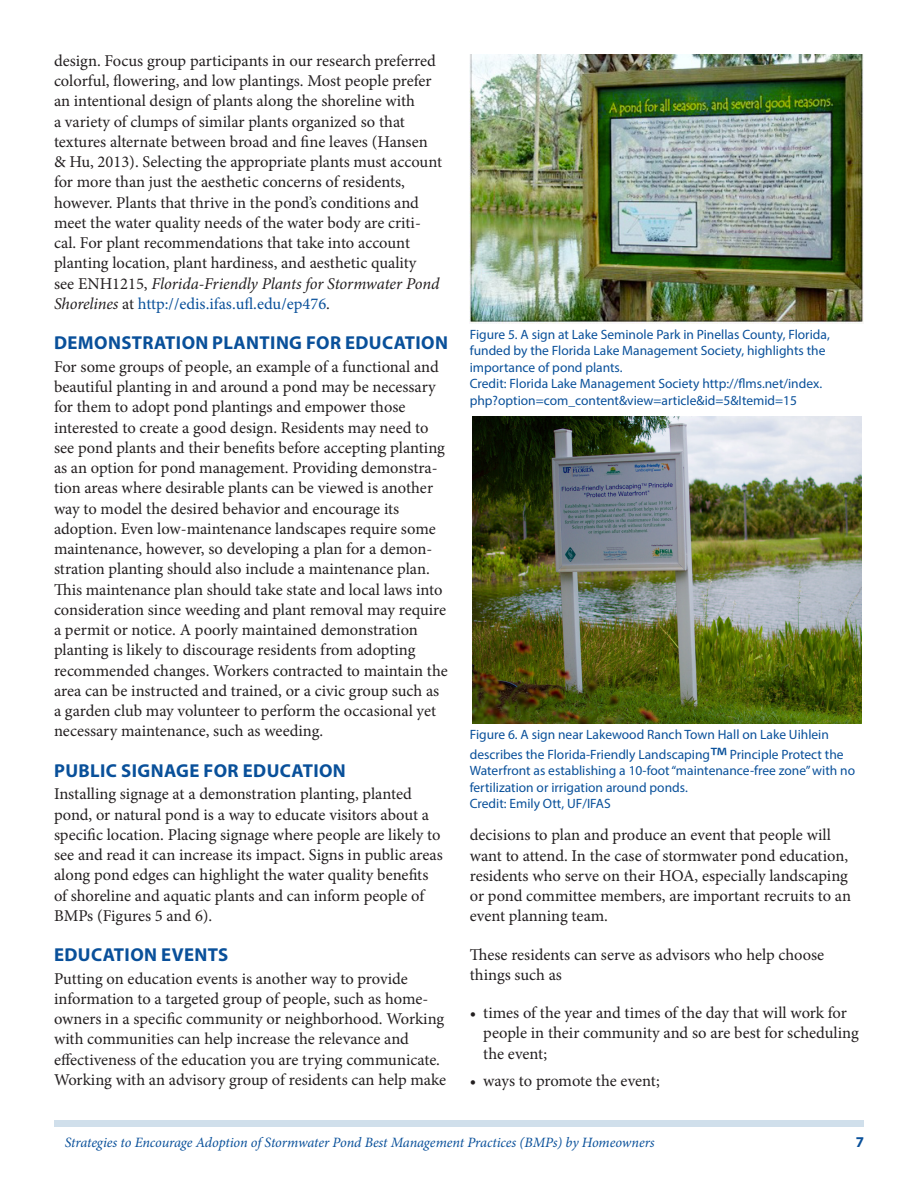
<style>
.page{position:relative;width:918px;height:1188px;background:#fff}
.page>*{position:absolute;margin:0;border:0;box-sizing:border-box;transform-origin:0 0}
.SectionHeading2{font:700 18.75px "Myriad Pro";letter-spacing:.02em;color:#09509a}
.Paragraph{font:16.5px/20.2px "Minion Pro";letter-spacing:-.005em;color:#231f20}
.t1{font:700 15px "Myriad Pro";color:#09509a}
.RunningTitleItalics{font:italic 14.25px "Minion Pro";letter-spacing:-.01em;color:#09509a}
.FigureCaption{font:13.5px/16.5px "Myriad Pro";color:#09509a}
.s1{font-style:italic}
.s2{color:#09509a}
.s3{font-size:27px}
</style>
<div class="page">
<div style="left:54px;top:1120px;width:810px;height:7px;background:#d0dfeb"></div>
<img style="left:470px;top:54px;width:394px;height:269px">
<img style="left:472px;top:417px;width:390px;height:306px">
<p class="Paragraph" style="left:54px;top:51px;width:390px">design. Focus group participants in our research preferred colorful, flowering, and low plantings. Most people prefer an intentional design of plants along the shoreline with<br>a variety of clumps of similar plants organized so that textures alternate between broad and fine leaves (Hansen &amp; Hu, 2013). Selecting the appropriate plants must account for more than just the aesthetic concerns of residents, however. Plants that thrive in the pond’s conditions and meet the water quality needs of the water body are criti&shy;cal. For plant recommendations that take into account planting location, plant hardiness, and aesthetic quality<br>see ENH1215, <span class="s1">Florida-Friendly Plants for Stormwater Pond Shorelines</span> at <span class="s2">http://edis.ifas.ufl.edu/ep476</span>.</p>
<p class="SectionHeading2" style="left:54px;top:331px;width:395px">DEMONSTRATION PLANTING FOR EDUCATION</p>
<p class="Paragraph" style="left:54px;top:357px;width:395px">For some groups of people, an example of a functional and beautiful planting in and around a pond may be necessary for them to adopt pond plantings and empower those interested to create a good design. Residents may need to see pond plants and their benefits before accepting planting as an option for pond management. Providing demonstra&shy;tion areas where desirable plants can be viewed is another way to model the desired behavior and encourage its adoption. Even low-maintenance landscapes require some maintenance, however, so developing a plan for a demon&shy;stration planting should also include a maintenance plan.<br>This maintenance plan should take state and local laws into consideration since weeding and plant removal may require a permit or notice. A poorly maintained demonstration planting is likely to discourage residents from adopting recommended changes. Workers contracted to maintain the area can be instructed and trained, or a civic group such as a garden club may volunteer to perform the occasional yet necessary maintenance, such as weeding.</p>
<p class="SectionHeading2" style="left:54px;top:758px;width:293px">PUBLIC SIGNAGE FOR EDUCATION</p>
<p class="Paragraph" style="left:54px;top:784px;width:390px">Installing signage at a demonstration planting, planted pond, or natural pond is a way to educate visitors about a specific location. Placing signage where people are likely to see and read it can increase its impact. Signs in public areas along pond edges can highlight the water quality benefits of shoreline and aquatic plants and can inform people of BMPs (Figures 5 and 6).</p>
<p class="SectionHeading2" style="left:54px;top:943px;width:176px">EDUCATION EVENTS</p>
<p class="Paragraph" style="left:54px;top:968px;width:394px">Putting on education events is another way to provide information to a targeted group of people, such as home&shy;owners in a specific community or neighborhood. Working with communities can help increase the relevance and effectiveness of the education you are trying communicate.<br>Working with an advisory group of residents can help make</p>
<p class="FigureCaption" style="left:470px;top:326px;width:362px">Figure 5. A sign at Lake Seminole Park in Pinellas County, Florida, funded by the Florida Lake Management Society, highlights the importance of pond plants.</p>
<p class="FigureCaption" style="left:470px;top:375px;width:354px">Credit: Florida Lake Management Society http://flms.net/index. php?option=com_content&amp;view=article&amp;id=5&amp;Itemid=15</p>
<p class="FigureCaption" style="left:470px;top:724px;width:375px;line-height:20.2px">Figure 6. A sign near Lakewood Ranch Town Hall on Lake Uihlein describes the Florida-Friendly Landscaping<span class="s3">™</span> Principle Protect the</p>
<p class="FigureCaption" style="left:470px;top:762px;width:387px">Waterfront as establishing a 10-foot “maintenance-free zone” with no fertilization or irrigation around ponds.</p>
<p class="FigureCaption" style="left:470px;top:795px;width:142px">Credit: Emily Ott, UF/IFAS</p>
<p class="Paragraph" style="left:470px;top:825px;width:383px">decisions to plan and produce an event that people will want to attend. In the case of stormwater pond education, residents who serve on their HOA, especially landscaping or pond committee members, are important recruits to an event planning team.</p>
<p class="Paragraph" style="left:470px;top:944px;width:356px">These residents can serve as advisors who help choose things such as</p>
<p class="Paragraph" style="left:483px;top:1003px;width:377px;text-indent:-14px">• times of the year and times of the day that will work for people in their community and so are best for scheduling the event;</p>
<p class="Paragraph" style="left:470px;top:1071px;width:191px">• ways to promote the event;</p>
<p class="RunningTitleItalics" style="left:65px;top:1133px;width:591px">Strategies to Encourage Adoption of Stormwater Pond Best Management Practices (BMPs) by Homeowners</p>
<p class="t1" style="left:856px;top:1133px;width:10px">7</p>
</div>
